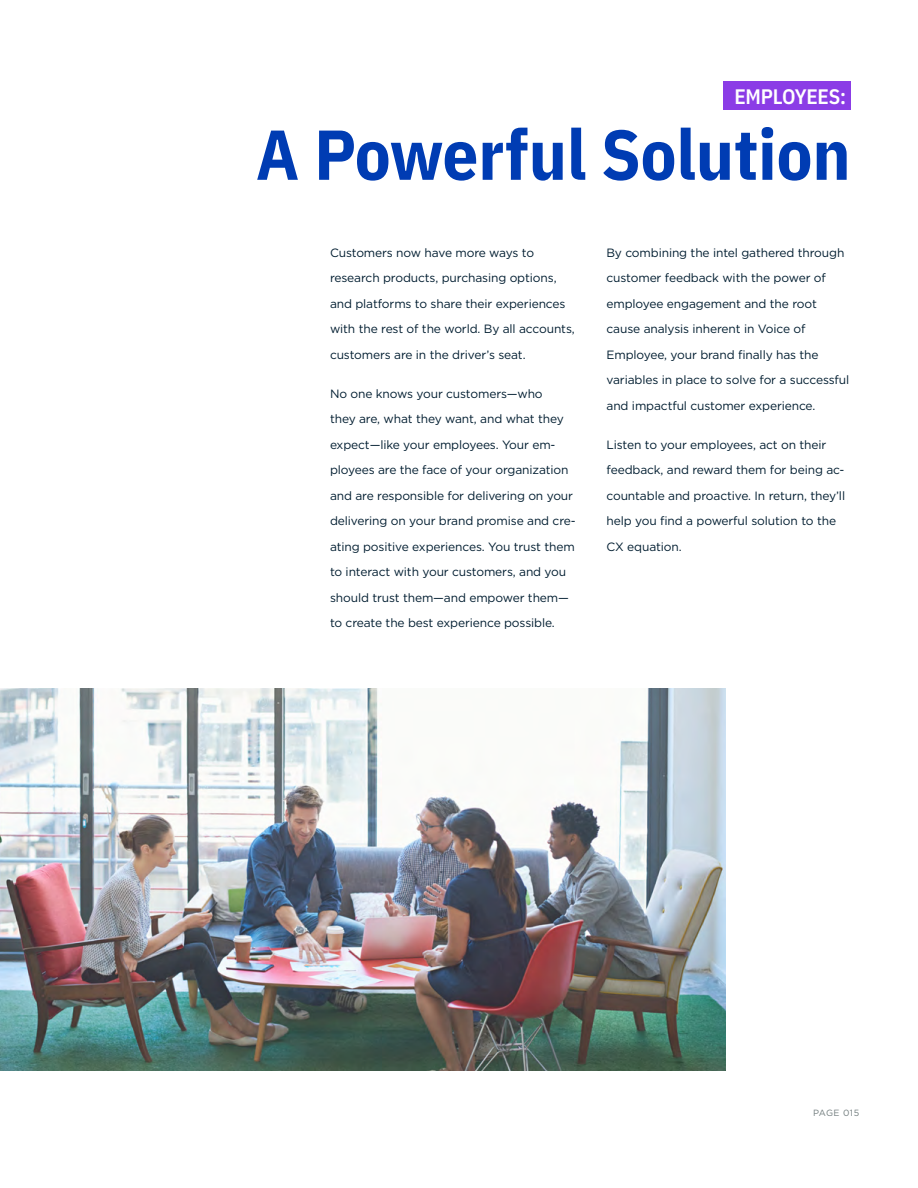
<style>
.page{position:relative;width:918px;height:1188px;background:#fff}
.page>*{position:absolute;margin:0;border:0;box-sizing:border-box;transform-origin:0 0}
.t1{font:700 70.5px "IBM Plex Sans Cond";color:#003cb3}
.t2{font:600 21px "IBM Plex Sans Cond";letter-spacing:-.01em;color:#fff}
.t3{font:12px/25.5px "Gotham";letter-spacing:-.01em;color:#001d30}
.t4{font:9px "Gotham";letter-spacing:.045em;color:#717c7d}
</style>
<div class="page">
<div style="left:723px;top:82px;width:127px;height:28px;background:#8b3ce6"></div>
<img style="left:0;top:688px;width:726px;height:383px">
<h2 class="t2" style="left:734px;top:80px;width:113px">EMPLOYEES:</h2>
<h1 class="t1" style="left:256px;top:99px;width:596px">A Powerful Solution</h1>
<p class="t3" style="left:330px;top:239px;width:246px">Customers now have more ways to research products, purchasing options, and platforms to share their experiences with the rest of the world. By all accounts, customers are in the driver’s seat.</p>
<p class="t3" style="left:330px;top:380px;width:247px">No one knows your customers—who<br>they are, what they want, and what they expect—like your employees. Your em&shy;ployees are the face of your organization and are responsible for delivering on your delivering on your brand promise and cre&shy;ating positive experiences. You trust them to interact with your customers, and you should trust them—and empower them— to create the best experience possible.</p>
<p class="t3" style="left:607px;top:239px;width:244px">By combining the intel gathered through customer feedback with the power of employee engagement and the root cause analysis inherent in Voice of Employee, your brand finally has the variables in place to solve for a successful and impactful customer experience.</p>
<p class="t3" style="left:607px;top:431px;width:240px">Listen to your employees, act on their feedback, and reward them for being ac&shy;countable and proactive. In return, they’ll help you find a powerful solution to the CX equation.</p>
<p class="t4" style="left:813px;top:1107px;width:48px">PAGE 015</p>
</div>
